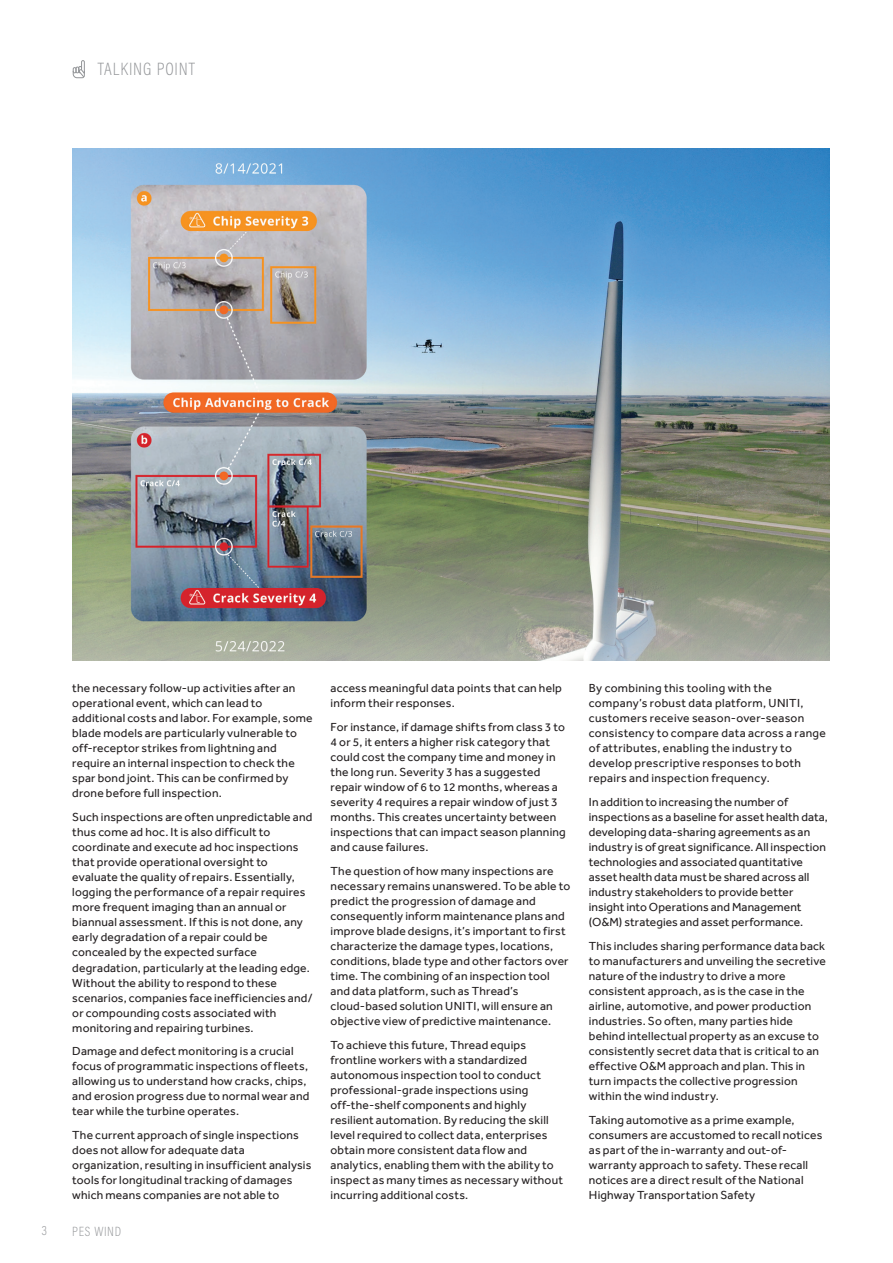
<style>
.page{position:relative;width:893px;height:1263px;background:#fff}
.page>*{position:absolute;margin:0;border:0;box-sizing:border-box;transform-origin:0 0}
.Page_head_2015{font:200 18px "Acumin Pro Cond";letter-spacing:.05em;color:#939598}
.t1{font:200 13.5px "Acumin Pro Cond";letter-spacing:.05em;color:#939598}
.Body_Copy_2015{font:12px/15px "Effra";letter-spacing:.015em;color:#231f20}
</style>
<div class="page">
<svg style="left:73px;top:60px;width:12px;height:18px"></svg>
<img style="left:72px;top:149px;width:757px;height:511px">
<p class="Page_head_2015" style="left:98px;top:58px;width:99px">TALKING POINT</p>
<p class="Body_Copy_2015" style="left:72px;top:680px;width:242px">the necessary follow-up activities after an operational event, which can lead to additional costs and labor. For example, some blade models are particularly vulnerable to off-receptor strikes from lightning and require an internal inspection to check the spar bond joint. This can be confirmed by drone before full inspection.</p>
<p class="Body_Copy_2015" style="left:72px;top:809px;width:242px">Such inspections are often unpredictable and thus come ad hoc. It is also difficult to coordinate and execute ad hoc inspections that provide operational oversight to evaluate the quality of repairs. Essentially, logging the performance of a repair requires more frequent imaging than an annual or biannual assessment. If this is not done, any early degradation of a repair could be concealed by the expected surface degradation, particularly at the leading edge.<br>Without the ability to respond to these scenarios, companies face inefficiencies and/ or compounding costs associated with monitoring and repairing turbines.</p>
<p class="Body_Copy_2015" style="left:72px;top:1043px;width:239px">Damage and defect monitoring is a crucial focus of programmatic inspections of fleets, allowing us to understand how cracks, chips, and erosion progress due to normal wear and tear while the turbine operates.</p>
<p class="Body_Copy_2015" style="left:72px;top:1127px;width:241px">The current approach of single inspections does not allow for adequate data organization, resulting in insufficient analysis tools for longitudinal tracking of damages which means companies are not able to</p>
<p class="t1" style="left:42px;top:1222px;width:7px">3</p>
<p class="t1" style="left:72px;top:1223px;width:50px">PES WIND</p>
<p class="Body_Copy_2015" style="left:331px;top:680px;width:233px">access meaningful data points that can help inform their responses.</p>
<p class="Body_Copy_2015" style="left:331px;top:719px;width:237px">For instance, if damage shifts from class 3 to 4 or 5, it enters a higher risk category that could cost the company time and money in the long run. Severity 3 has a suggested repair window of 6 to 12 months, whereas a severity 4 requires a repair window of just 3 months. This creates uncertainty between inspections that can impact season planning and cause failures.</p>
<p class="Body_Copy_2015" style="left:331px;top:863px;width:241px">The question of how many inspections are necessary remains unanswered. To be able to predict the progression of damage and consequently inform maintenance plans and improve blade designs, it’s important to first characterize the damage types, locations, conditions, blade type and other factors over time. The combining of an inspection tool and data platform, such as Thread’s cloud-based solution UNITI, will ensure an objective view of predictive maintenance.</p>
<p class="Body_Copy_2015" style="left:331px;top:1037px;width:234px">To achieve this future, Thread equips frontline workers with a standardized autonomous inspection tool to conduct professional-grade inspections using off-the-shelf components and highly resilient automation. By reducing the skill level required to collect data, enterprises obtain more consistent data flow and analytics, enabling them with the ability to inspect as many times as necessary without incurring additional costs.</p>
<p class="Body_Copy_2015" style="left:589px;top:680px;width:238px">By combining this tooling with the company’s robust data platform, UNITI, customers receive season-over-season consistency to compare data across a range of attributes, enabling the industry to develop prescriptive responses to both repairs and inspection frequency.</p>
<p class="Body_Copy_2015" style="left:589px;top:794px;width:241px">In addition to increasing the number of inspections as a baseline for asset health data, developing data-sharing agreements as an industry is of great significance. All inspection technologies and associated quantitative asset health data must be shared across all industry stakeholders to provide better insight into Operations and Management (O&amp;M) strategies and asset performance.</p>
<p class="Body_Copy_2015" style="left:589px;top:938px;width:239px">This includes sharing performance data back to manufacturers and unveiling the secretive nature of the industry to drive a more consistent approach, as is the case in the airline, automotive, and power production industries. So often, many parties hide behind intellectual property as an excuse to consistently secret data that is critical to an effective O&amp;M approach and plan. This in turn impacts the collective progression within the wind industry.</p>
<p class="Body_Copy_2015" style="left:589px;top:1112px;width:235px">Taking automotive as a prime example, consumers are accustomed to recall notices as part of the in-warranty and out-of&shy;warranty approach to safety. These recall notices are a direct result of the National Highway Transportation Safety</p>
</div>
